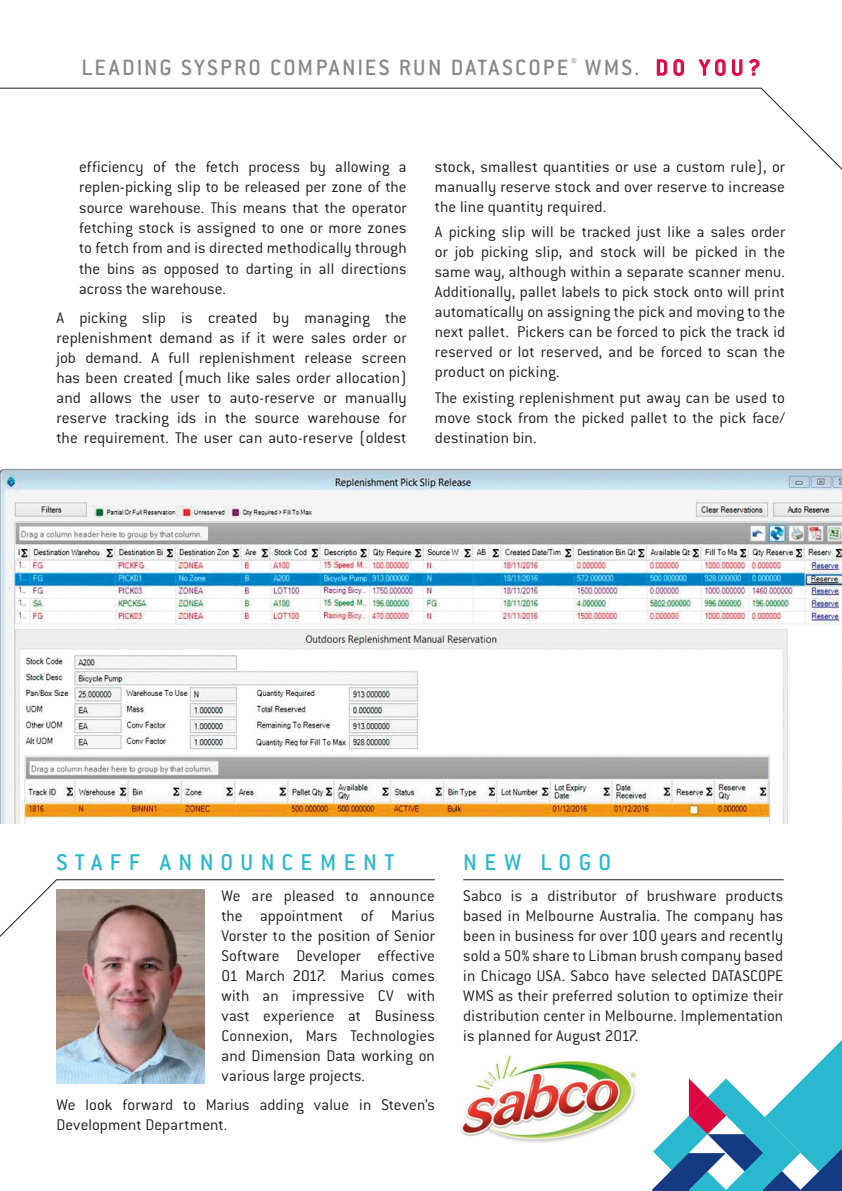
<style>
.page{position:relative;width:842px;height:1191px;background:#fff}
.page>*{position:absolute;margin:0;border:0;box-sizing:border-box;transform-origin:0 0}
.t1{font:500 25px "Conduit ITC";letter-spacing:.3em;color:#29b8ce}
.t2{font:500 24.2px "Conduit ITC";letter-spacing:.085em;color:#878787}
.t3{font:300 17px/20px "Conduit ITC";letter-spacing:.005em;color:#1d1d1b;text-align:justify}
.s1{color:#dd0741}
</style>
<div class="page">
<svg style="left:0;top:88px;width:842px;height:82px"></svg>
<img style="left:0;top:469px;width:842px;height:354px">
<svg style="left:0;top:879px;width:435px;height:58px"></svg>
<img style="left:56px;top:889px;width:148px;height:194px">
<svg style="left:652px;top:1040px;width:190px;height:151px"></svg>
<hr style="left:463px;top:879px;width:321px;height:1px;background:#1d1d1b">
<img style="left:460px;top:1055px;width:177px;height:88px">
<svg style="left:657px;top:59px;width:10px;height:17px"></svg>
<svg style="left:673px;top:59px;width:11px;height:17px"></svg>
<svg style="left:698px;top:59px;width:28px;height:17px"></svg>
<svg style="left:732px;top:59px;width:10px;height:17px"></svg>
<svg style="left:749px;top:59px;width:11px;height:17px"></svg>
<h2 class="t2" style="left:81px;top:54px;width:681px">LEADING SYSPRO COMPANIES RUN DATASCOPE<sup>®</sup> WMS. <span class="s1">DO YOU?</span></h2>
<p class="t3" style="left:79px;top:156px;width:329px">efficiency of the fetch process by allowing a replen-picking slip to be released per zone of the source warehouse. This means that the operator fetching stock is assigned to one or more zones to fetch from and is directed methodically through the bins as opposed to darting in all directions across the warehouse.</p>
<p class="t3" style="left:56px;top:307px;width:352px">A picking slip is created by managing the replenishment demand as if it were sales order or job demand. A full replenishment release screen has been created (much like sales order allocation) and allows the user to auto-reserve or manually reserve tracking ids in the source warehouse for the requirement. The user can auto-reserve (oldest</p>
<p class="t3" style="left:435px;top:156px;width:352px">stock, smallest quantities or use a custom rule), or manually reserve stock and over reserve to increase the line quantity required.</p>
<p class="t3" style="left:435px;top:222px;width:352px">A picking slip will be tracked just like a sales order or job picking slip, and stock will be picked in the same way, although within a separate scanner menu.<br>Additionally, pallet labels to pick stock onto will print automatically on assigning the pick and moving to the next pallet. Pickers can be forced to pick the track id reserved or lot reserved, and be forced to scan the product on picking.</p>
<p class="t3" style="left:435px;top:388px;width:352px">The existing replenishment put away can be used to move stock from the picked pallet to the pick face/ destination bin.</p>
<h1 class="t1" style="left:56px;top:848px;width:340px">STAFF ANNOUNCEMENT</h1>
<p class="t3" style="left:221px;top:886px;width:215px">We are pleased to announce the appointment of Marius Vorster to the position of Senior Software Developer effective 01 March 2017. Marius comes with an impressive CV with vast experience at Business Connexion, Mars Technologies and Dimension Data working on various large projects.</p>
<p class="t3" style="left:56px;top:1094px;width:380px">We look forward to Marius adding value in Steven’s<br>Development Department.</p>
<h1 class="t1" style="left:463px;top:848px;width:149px">NEW LOGO</h1>
<p class="t3" style="left:463px;top:886px;width:322px">Sabco is a distributor of brushware products based in Melbourne Australia. The company has been in business for over 100 years and recently sold a 50% share to Libman brush company based in Chicago USA. Sabco have selected DATASCOPE WMS as their preferred solution to optimize their distribution center in Melbourne. Implementation is planned for August 2017.</p>
</div>
